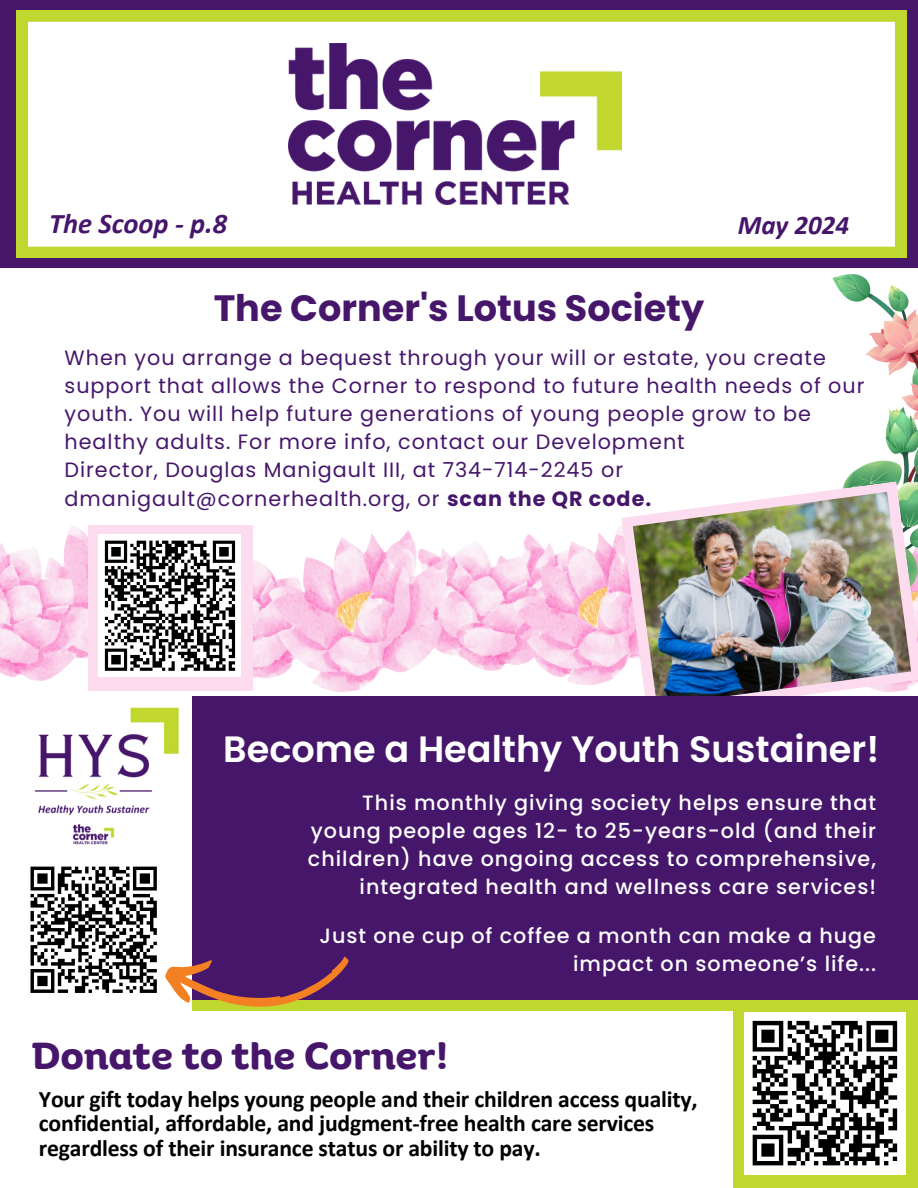
<style>
.page{position:relative;width:918px;height:1188px;background:#fff}
.page>*{position:absolute;margin:0;border:0;box-sizing:border-box;transform-origin:0 0}
.t1{font:600 36.6px "Poppins";color:#fff}
.t2{font:700 36.6px "Poppins";color:#46166b}
.t3{font:700 36.6px "Binate Display";color:#46166b}
.t4{font:italic 700 28.5px "Calibri";color:#46166b}
.t5{font:italic 700 27px "Calibri";color:#46166b}
.t6{font:700 23.7px/24.8px "Calibri";letter-spacing:-.005em;color:#000}
.t7{font:20.7px/28.2px "Poppins";letter-spacing:.045em;color:#46166b}
.t8{font:500 20.7px/28.2px "Poppins";letter-spacing:.045em;color:#fff;text-align:right}
.s1{font-weight:700}
</style>
<div class="page">
<div style="left:0;top:0;width:918px;height:267px;background:#46166b"></div>
<svg style="left:17px;top:11px;width:889px;height:247px"></svg>
<img style="left:0;top:525px;width:621px;height:166px">
<img style="left:832px;top:275px;width:86px;height:206px">
<svg style="left:621px;top:481px;width:297px;height:206px"></svg>
<img style="left:633px;top:492px;width:278px;height:204px">
<div style="left:192px;top:1000px;width:726px;height:11px;background:#c0d72f"></div>
<div style="left:733px;top:1005px;width:185px;height:183px;background:#c0d72f"></div>
<div style="left:744px;top:1012px;width:162px;height:162px;background:#fff"></div>
<svg style="left:752px;top:1020px;width:146px;height:146px"></svg>
<div style="left:88px;top:525px;width:164px;height:166px;background:#fedcef"></div>
<div style="left:99px;top:534px;width:142px;height:143px;background:#fff"></div>
<svg style="left:104px;top:540px;width:132px;height:131px"></svg>
<img style="left:289px;top:44px;width:333px;height:160px">
<div style="left:0;top:696px;width:918px;height:304px;background:#46166b"></div>
<div style="left:0;top:691px;width:192px;height:340px;background:#fff"></div>
<img style="left:0;top:666px;width:193px;height:179px">
<svg style="left:30px;top:866px;width:319px;height:143px"></svg>
<p class="t4" style="left:49px;top:212px;width:180px">The Scoop - p.8</p>
<h4 class="t5" style="left:738px;top:214px;width:113px">May 2024</h4>
<p class="t2" style="left:214px;top:282px;width:492px">The Corner's Lotus Society</p>
<p class="t7" style="left:65px;top:344px;width:801px">When you arrange a bequest through your will or estate, you create support that allows the Corner to respond to future health needs of our youth. You will help future generations of young people grow to be healthy adults. For more info, contact our Development</p>
<p class="t7" style="left:65px;top:456px;width:588px">Director, Douglas Manigault III, at 734-714-2245 or dmanigault@cornerhealth.org, or <span class="s1">scan the QR code.</span></p>
<p class="t1" style="left:223px;top:724px;width:658px">Become a Healthy Youth Sustainer!</p>
<h1 class="t8" style="left:308px;top:788px;width:570px">This monthly giving society helps ensure that young people ages 12- to 25-years-old (and their children) have ongoing access to comprehensive, integrated health and wellness care services!</h1>
<h4 class="t8" style="left:319px;top:921px;width:558px">Just one cup of coffee a month can make a huge impact on someone’s life...</h4>
<p class="t3" style="left:32px;top:1022px;width:418px">Donate to the Corner!</p>
<p class="t6" style="left:39px;top:1088px;width:660px">Your gift today helps young people and their children access quality, confidential, affordable, and judgment-free health care services regardless of their insurance status or ability to pay.</p>
</div>
